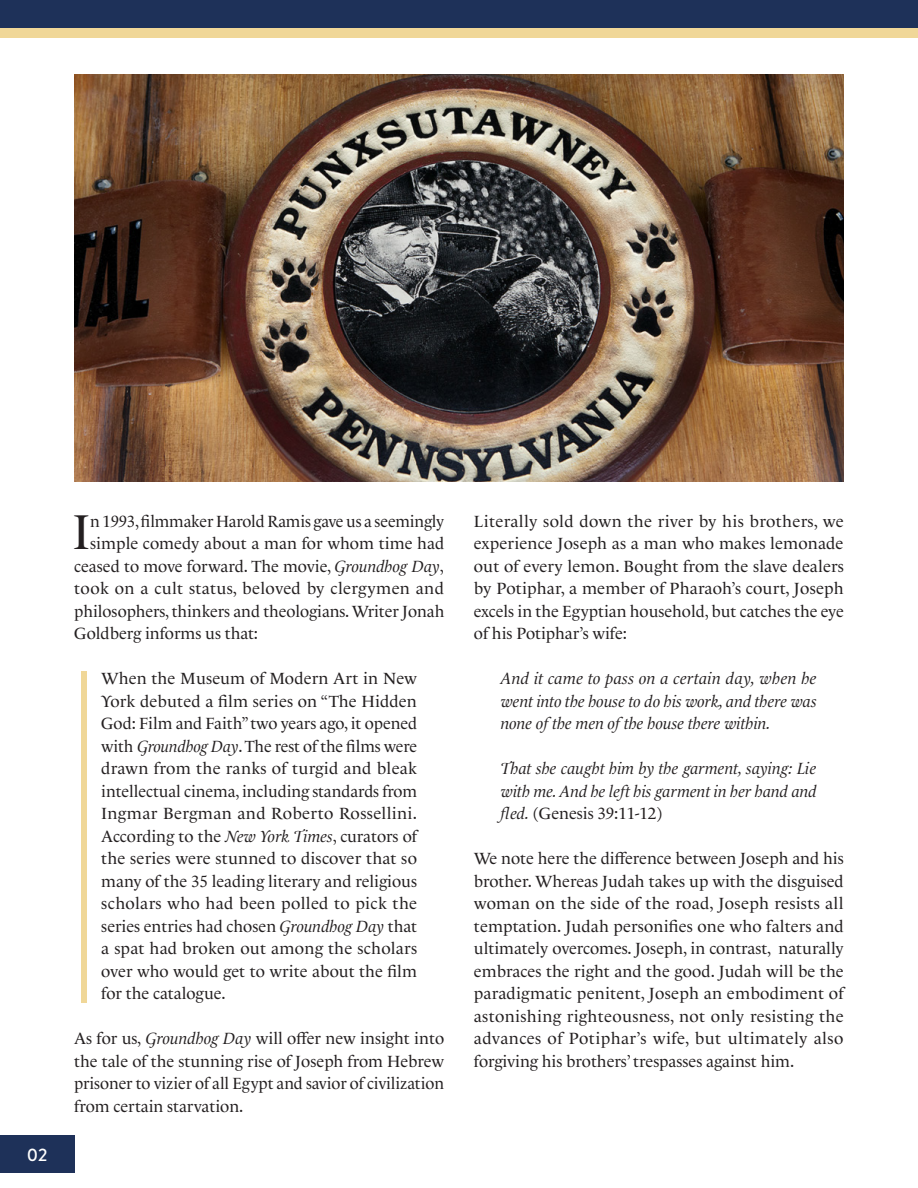
<style>
.page{position:relative;width:918px;height:1188px;background:#fff}
.page>*{position:absolute;margin:0;border:0;box-sizing:border-box;transform-origin:0 0}
.Body_Intro_Dropcap{font:49.8px "Le Monde Livre Cla Std";color:#231f20}
.t1{font:500 18px "Brandon Grotesque";color:#fff}
.Body_Copy{font:16.5px/22.5px "Le Monde Livre Cla Std";color:#231f20;text-align:justify}
.Long_quote{font:16.5px/22.5px "Le Monde Livre Cla Std";color:#231f20;text-align:justify}
.Short_quote{font:italic 16.5px/22.5px "Le Monde Livre Cla Std";color:#231f20;text-align:justify}
.Body_Intro_Dropcap-2{font:16.5px "Le Monde Livre Cla Std";color:#231f20}
.Body_Intro_Dropcap-3{font:16.5px "Le Monde Livre Cla Std";letter-spacing:.02em;color:#231f20}
.s1{font-style:italic}
.s2{font-style:normal}
</style>
<div class="page">
<div style="left:0;top:0;width:918px;height:28px;background:#1e3159"></div>
<div style="left:0;top:28px;width:918px;height:9px;background:#f0d798"></div>
<div style="left:0;top:1136px;width:75px;height:37px;background:#1e3159"></div>
<div style="left:81px;top:671px;width:5px;height:332px;background:#f0d798"></div>
<img style="left:74px;top:74px;width:770px;height:408px">
<p class="t1" style="left:27px;top:1142px;width:22px">02</p>
<p class="Body_Intro_Dropcap" style="left:72px;top:502px;width:19px">I</p>
<p class="Body_Intro_Dropcap-2" style="left:90px;top:511px;width:355px">n 1993, filmmaker Harold Ramis gave us a seemingly</p>
<p class="Body_Intro_Dropcap-2" style="left:90px;top:534px;width:356px">simple comedy about a man for whom time had</p>
<p class="Body_Intro_Dropcap-2" style="left:74px;top:556px;width:371px">ceased to move forward. The movie, <span class="s1">Groundhog Day</span>,</p>
<p class="Body_Intro_Dropcap-3" style="left:74px;top:579px;width:371px">took on a cult status, beloved by clergymen and</p>
<p class="Body_Intro_Dropcap-2" style="left:74px;top:601px;width:372px">philosophers, thinkers and theologians. Writer Jonah</p>
<p class="Body_Intro_Dropcap-2" style="left:74px;top:624px;width:185px">Goldberg informs us that:</p>
<p class="Long_quote" style="left:101px;top:667px;width:318px">When the Museum of Modern Art in New York debuted a film series on “The Hidden God: Film and Faith” two years ago, it opened with <span class="s1">Groundhog Day</span>. The rest of the films were drawn from the ranks of turgid and bleak intellectual cinema, including standards from Ingmar Bergman and Roberto Rossellini.<br>According to the <span class="s1">New York Times</span>, curators of the series were stunned to discover that so many of the 35 leading literary and religious scholars who had been polled to pick the series entries had chosen <span class="s1">Groundhog Day</span> that a spat had broken out among the scholars over who would get to write about the film for the catalogue.</p>
<p class="Body_Copy" style="left:74px;top:1027px;width:371px">As for us, <span class="s1">Groundhog Day</span> will offer new insight into the tale of the stunning rise of Joseph from Hebrew prisoner to vizier of all Egypt and savior of civilization from certain starvation.</p>
<p class="Body_Copy" style="left:474px;top:510px;width:372px">Literally sold down the river by his brothers, we experience Joseph as a man who makes lemonade out of every lemon. Bought from the slave dealers by Potiphar, a member of Pharaoh’s court, Joseph excels in the Egyptian household, but catches the eye of his Potiphar’s wife:</p>
<p class="Short_quote" style="left:501px;top:667px;width:318px">And it came to pass on a certain day, when he went into the house to do his work, and there was none of the men of the house there within.</p>
<p class="Short_quote" style="left:501px;top:757px;width:317px">That she caught him by the garment, saying: Lie with me. And he left his garment in her hand and fled. <span class="s2">(Genesis 39:11-12)</span></p>
<p class="Body_Copy" style="left:474px;top:847px;width:371px">We note here the difference between Joseph and his brother. Whereas Judah takes up with the disguised woman on the side of the road, Joseph resists all temptation. Judah personifies one who falters and ultimately overcomes. Joseph, in contrast, naturally embraces the right and the good. Judah will be the paradigmatic penitent, Joseph an embodiment of astonishing righteousness, not only resisting the advances of Potiphar’s wife, but ultimately also forgiving his brothers’ trespasses against him.</p>
</div>
